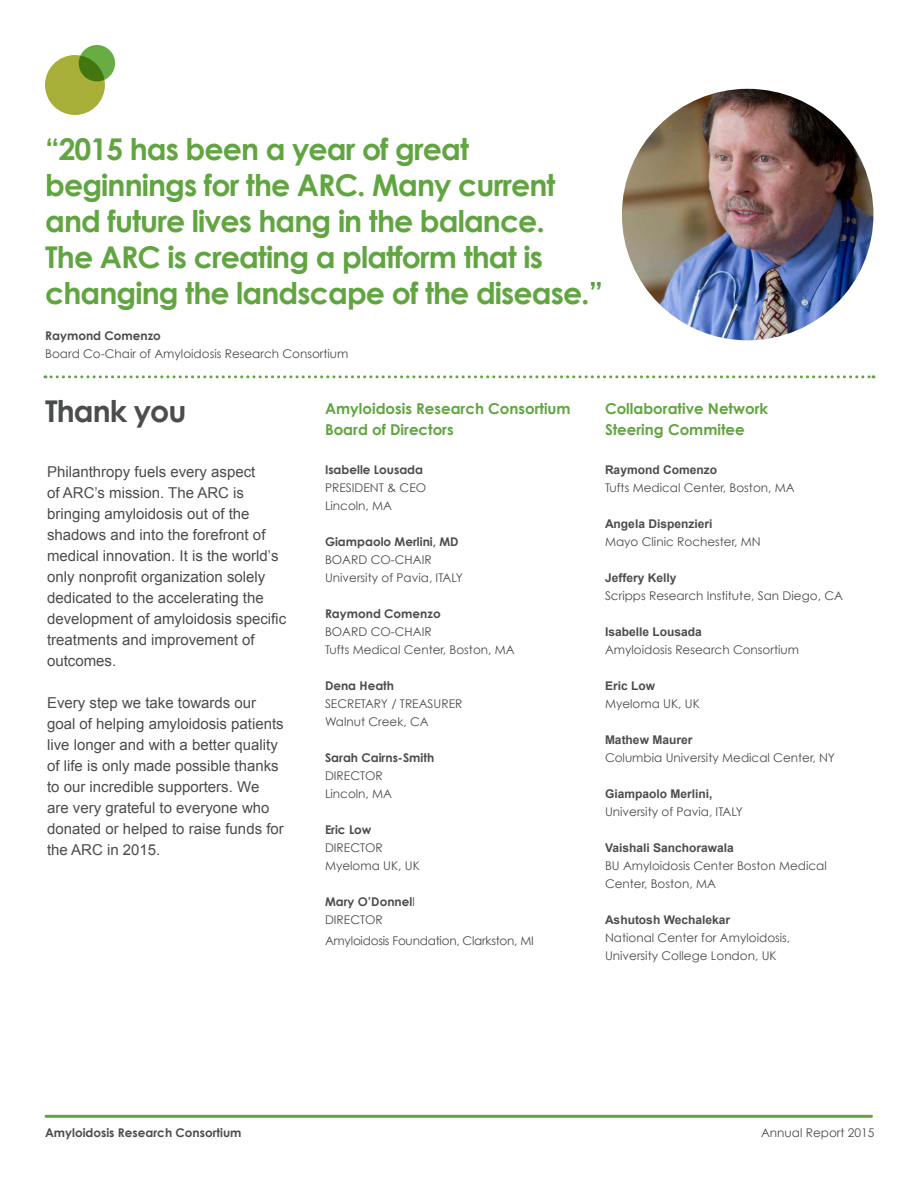
<style>
.page{position:relative;width:918px;height:1188px;background:#fff}
.page>*{position:absolute;margin:0;border:0;box-sizing:border-box;transform-origin:0 0}
.t1{font:700 30px/36px "Century Gothic";letter-spacing:-.03em;color:#61a541}
.t2{font:700 30px "Century Gothic";letter-spacing:-.03em;color:#4b4c4d}
.t3{font:15px/21px "Arial";color:#4b4c4d}
.t4{font:700 15px "Century Gothic";color:#61a541}
.t5{font:12px/18px "Century Gothic";color:#4b4c4d}
.t6{font:700 12px "Century Gothic";color:#4b4c4d}
.t7{font:700 12px "Arial";color:#4b4c4d}
.t8{font:12px "Century Gothic";letter-spacing:-.02em;color:#4b4c4d}
.s1{color:#57a046}
.s2{font-weight:400}
</style>
<div class="page">
<div style="left:45px;top:55px;width:60px;height:60px;background:#a7af38;border-radius:50%"></div>
<svg style="left:79px;top:45px;width:36px;height:36px"></svg>
<img style="left:622px;top:89px;width:251px;height:251px;border-radius:126px">
<svg style="left:45px;top:375px;width:829px;height:3px"></svg>
<hr style="left:46px;top:1115px;width:825px;height:3px;background:#61a541">
<p class="t1" style="left:45px;top:131px;width:560px">“2015 has been a year of great beginnings for the ARC. Many current and future lives hang in the balance.<br>The ARC is creating a platform that is changing the landscape of the disease.<span class="s1">”</span></p>
<p class="t6" style="left:45px;top:328px;width:117px">Raymond Comenzo</p>
<p class="t5" style="left:45px;top:345px;width:305px">Board Co-Chair of Amyloidosis Research Consortium</p>
<p class="t2" style="left:45px;top:393px;width:143px">Thank you</p>
<p class="t3" style="left:47px;top:461px;width:241px">Philanthropy fuels every aspect<br>of ARC’s mission. The ARC is bringing amyloidosis out of the shadows and into the forefront of medical innovation. It is the world’s only nonprofit organization solely dedicated to the accelerating the development of amyloidosis specific treatments and improvement of outcomes.</p>
<p class="t3" style="left:47px;top:692px;width:238px">Every step we take towards our goal of helping amyloidosis patients live longer and with a better quality of life is only made possible thanks to our incredible supporters. We are very grateful to everyone who donated or helped to raise funds for the ARC in 2015.</p>
<p class="t4" style="left:325px;top:399px;width:247px">Amyloidosis Research Consortium</p>
<p class="t4" style="left:325px;top:420px;width:130px">Board of Directors</p>
<p class="t6" style="left:325px;top:462px;width:100px">Isabelle Lousada</p>
<p class="t5" style="left:325px;top:478px;width:103px">PRESIDENT &amp; CEO</p>
<p class="t5" style="left:325px;top:496px;width:69px">Lincoln, MA</p>
<p class="t6" style="left:325px;top:534px;width:135px">Giampaolo Merlini, MD</p>
<p class="t5" style="left:325px;top:550px;width:108px">BOARD CO-CHAIR</p>
<p class="t5" style="left:325px;top:568px;width:139px">University of Pavia, ITALY</p>
<p class="t6" style="left:325px;top:606px;width:117px">Raymond Comenzo</p>
<p class="t5" style="left:325px;top:622px;width:108px">BOARD CO-CHAIR</p>
<p class="t5" style="left:325px;top:640px;width:191px">Tufts Medical Center, Boston, MA</p>
<p class="t6" style="left:325px;top:678px;width:71px">Dena Heath</p>
<p class="t5" style="left:325px;top:694px;width:139px">SECRETARY / TREASURER</p>
<p class="t5" style="left:325px;top:712px;width:105px">Walnut Creek, CA</p>
<p class="t6" style="left:325px;top:750px;width:111px">Sarah Cairns-Smith</p>
<p class="t5" style="left:325px;top:766px;width:59px">DIRECTOR</p>
<p class="t5" style="left:325px;top:784px;width:69px">Lincoln, MA</p>
<p class="t6" style="left:325px;top:822px;width:48px">Eric Low</p>
<p class="t5" style="left:325px;top:838px;width:59px">DIRECTOR</p>
<p class="t5" style="left:325px;top:856px;width:96px">Myeloma UK, UK</p>
<p class="t6" style="left:325px;top:894px;width:91px">Mary O’Donnel<span class="s2">l</span></p>
<p class="t5" style="left:325px;top:910px;width:59px">DIRECTOR</p>
<p class="t8" style="left:325px;top:933px;width:210px">Amyloidosis Foundation, Clarkston, MI</p>
<p class="t4" style="left:605px;top:399px;width:165px">Collaborative Network</p>
<p class="t4" style="left:605px;top:420px;width:141px">Steering Commitee</p>
<p class="t7" style="left:605px;top:461px;width:114px">Raymond Comenzo</p>
<p class="t5" style="left:605px;top:478px;width:191px">Tufts Medical Center, Boston, MA</p>
<p class="t7" style="left:605px;top:515px;width:109px">Angela Dispenzieri</p>
<p class="t5" style="left:605px;top:532px;width:157px">Mayo Clinic Rochester, MN</p>
<p class="t7" style="left:605px;top:569px;width:73px">Jeffery Kelly</p>
<p class="t5" style="left:605px;top:586px;width:239px">Scripps Research Institute, San Diego, CA</p>
<p class="t7" style="left:605px;top:623px;width:98px">Isabelle Lousada</p>
<p class="t5" style="left:605px;top:640px;width:196px">Amyloidosis Research Consortium</p>
<p class="t7" style="left:605px;top:677px;width:52px">Eric Low</p>
<p class="t5" style="left:605px;top:694px;width:96px">Myeloma UK, UK</p>
<p class="t7" style="left:605px;top:731px;width:89px">Mathew Maurer</p>
<p class="t5" style="left:605px;top:748px;width:232px">Columbia University Medical Center, NY</p>
<p class="t7" style="left:605px;top:785px;width:109px">Giampaolo Merlini,</p>
<p class="t5" style="left:605px;top:802px;width:139px">University of Pavia, ITALY</p>
<p class="t7" style="left:605px;top:839px;width:130px">Vaishali Sanchorawala</p>
<p class="t5" style="left:605px;top:856px;width:223px">BU Amyloidosis Center Boston Medical<br>Center, Boston, MA</p>
<p class="t7" style="left:605px;top:911px;width:127px">Ashutosh Wechalekar</p>
<p class="t5" style="left:605px;top:928px;width:187px">National Center for Amyloidosis,</p>
<p class="t5" style="left:605px;top:946px;width:173px">University College London, UK</p>
<p class="t6" style="left:45px;top:1125px;width:198px">Amyloidosis Research Consortium</p>
<p class="t5" style="left:761px;top:1123px;width:115px">Annual Report 2015</p>
</div>
